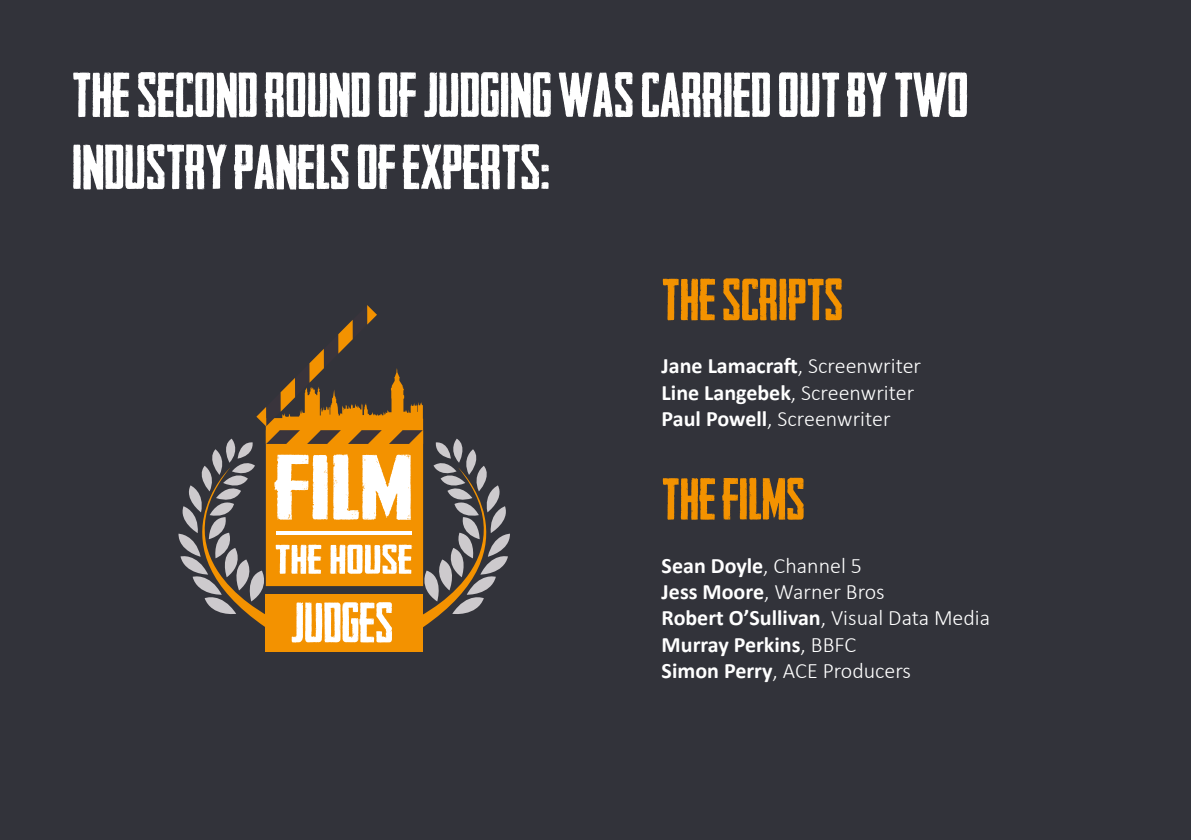
<style>
.page{position:relative;width:1191px;height:840px;background:#fff}
.page>*{position:absolute;margin:0;border:0;box-sizing:border-box;transform-origin:0 0}
.t1{font:60px/72px "Headliner No.45";color:#fff}
.t2{font:56px "Headliner No.45";color:#f39200}
.t3{font:53.8px "Headliner No.45";color:#fff}
.t4{font:700 22px/26.4px "Calibri";color:#fff}
.t5{font:300 22px/26.4px "Calibri";color:#fff}
.s1{font-weight:700}
.s2{font-weight:300}
</style>
<div class="page">
<div style="left:0;top:0;width:1191px;height:839px;background:#32333a"></div>
<div style="left:265px;top:593px;width:157px;height:58px;background:#f39200"></div>
<svg style="left:178px;top:305px;width:332px;height:322px"></svg>
<svg style="left:276px;top:530px;width:135px;height:4px"></svg>
<h1 class="t1" style="left:72px;top:59px;width:898px">THE SECOND ROUND OF JUDGING WAS CARRIED OUT BY TWO<br>INDUSTRY PANELS OF EXPERTS:</h1>
<h3 class="t3" style="left:291px;top:590px;width:104px">JUDGES</h3>
<h2 class="t2" style="left:661px;top:266px;width:183px">THE SCRIPTS</h2>
<p class="t5" style="left:661px;top:352px;width:261px"><span class="s1">Jane Lamacraft</span>, Screenwriter<br><span class="s1">Line Langebek</span>, Screenwriter<br><span class="s1">Paul Powell</span>, Screenwriter</p>
<h2 class="t2" style="left:661px;top:465px;width:145px">THE FILMS</h2>
<p class="t4" style="left:661px;top:551px;width:330px">Sean Doyle<span class="s2">, Channel 5<br></span>Jess Moore<span class="s2">, Warner Bros<br></span>Robert O’Sullivan<span class="s2">, Visual Data Media<br></span>Murray Perkins<span class="s2">, BBFC<br></span>Simon Perry<span class="s2">, ACE Producers</span></p>
</div>
